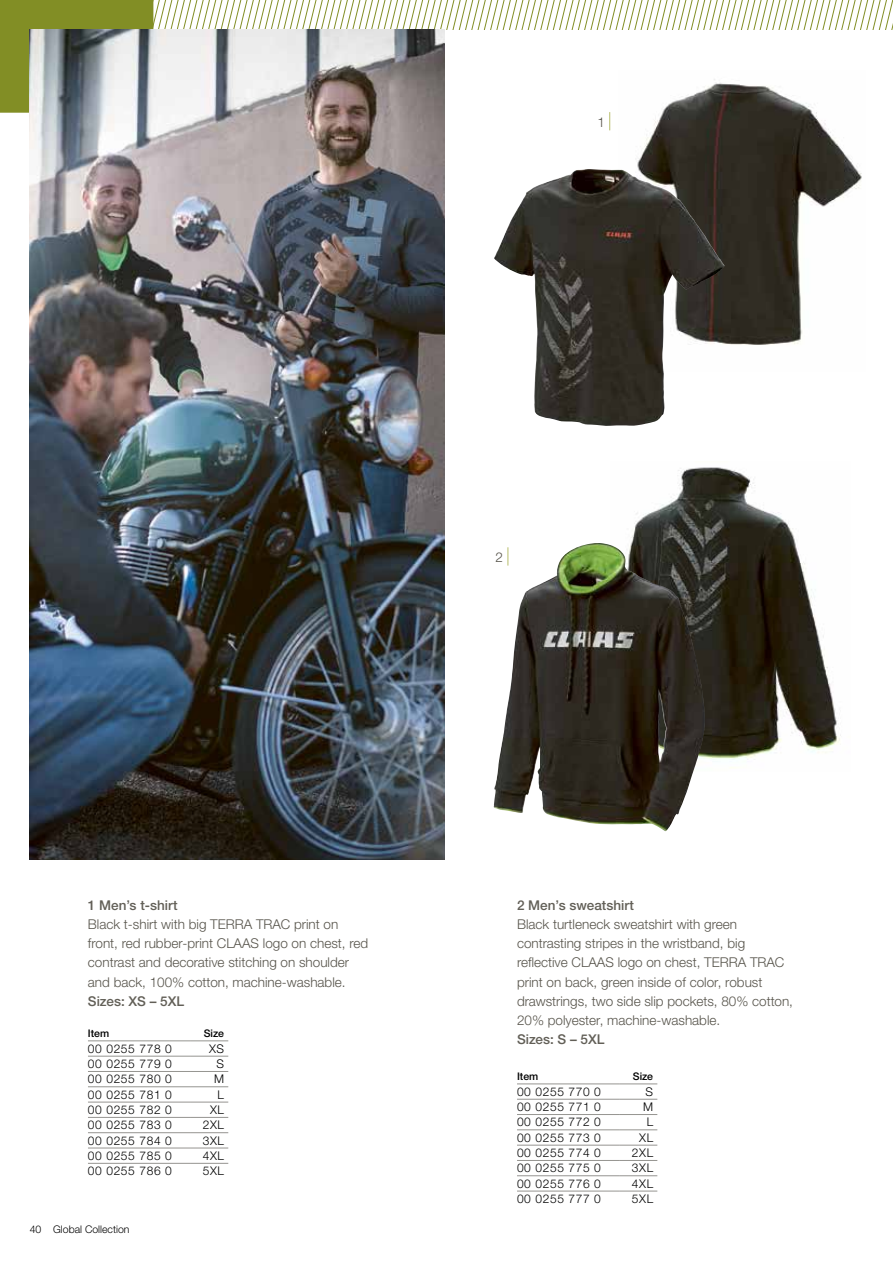
<style>
.page{position:relative;width:893px;height:1263px;background:#fff}
.page>*{position:absolute;margin:0;border:0;box-sizing:border-box;transform-origin:0 0}
.t1{font:300 13.5px/19.2px "CLAAS Helvetica Neue";color:#57544b}
.t2{font:500 13.5px "CLAAS Helvetica Neue";color:#625f57}
.t3{font:300 12px "CLAAS Helvetica Neue";letter-spacing:.05em;color:#000}
.t4{font:300 10.5px "CLAAS Helvetica Neue";color:#000}
.t5{font:500 10.5px "CLAAS Helvetica Neue";color:#000}
</style>
<div class="page">
<img style="left:630px;top:467px;width:211px;height:301px">
<img style="left:30px;top:130px;width:414px;height:729px">
<img style="left:637px;top:130px;width:225px;height:215px">
<img style="left:493px;top:544px;width:212px;height:287px">
<svg style="left:507px;top:547px;width:1px;height:19px"></svg>
<svg style="left:0;top:0;width:893px;height:130px"></svg>
<img style="left:494px;top:169px;width:231px;height:257px">
<hr style="left:88px;top:1040px;width:102px;height:1px;background:#959490">
<hr style="left:190px;top:1040px;width:38px;height:1px;background:#959490">
<hr style="left:88px;top:1056px;width:102px;height:1px;background:#959490">
<hr style="left:190px;top:1056px;width:38px;height:1px;background:#959490">
<hr style="left:88px;top:1071px;width:102px;height:1px;background:#959490">
<hr style="left:190px;top:1071px;width:38px;height:1px;background:#959490">
<hr style="left:88px;top:1086px;width:102px;height:1px;background:#959490">
<hr style="left:190px;top:1086px;width:38px;height:1px;background:#959490">
<hr style="left:88px;top:1102px;width:102px;height:1px;background:#959490">
<hr style="left:190px;top:1102px;width:38px;height:1px;background:#959490">
<hr style="left:88px;top:1117px;width:102px;height:1px;background:#959490">
<hr style="left:190px;top:1117px;width:38px;height:1px;background:#959490">
<hr style="left:88px;top:1132px;width:102px;height:1px;background:#959490">
<hr style="left:190px;top:1132px;width:38px;height:1px;background:#959490">
<hr style="left:88px;top:1148px;width:102px;height:1px;background:#959490">
<hr style="left:190px;top:1148px;width:38px;height:1px;background:#959490">
<hr style="left:88px;top:1163px;width:102px;height:1px;background:#959490">
<hr style="left:190px;top:1163px;width:38px;height:1px;background:#959490">
<hr style="left:517px;top:1084px;width:102px;height:1px;background:#959490">
<hr style="left:619px;top:1084px;width:38px;height:1px;background:#959490">
<hr style="left:517px;top:1099px;width:102px;height:1px;background:#959490">
<hr style="left:619px;top:1099px;width:38px;height:1px;background:#959490">
<hr style="left:517px;top:1114px;width:102px;height:1px;background:#959490">
<hr style="left:619px;top:1114px;width:38px;height:1px;background:#959490">
<hr style="left:517px;top:1129px;width:102px;height:1px;background:#959490">
<hr style="left:619px;top:1129px;width:38px;height:1px;background:#959490">
<hr style="left:517px;top:1145px;width:102px;height:1px;background:#959490">
<hr style="left:619px;top:1145px;width:38px;height:1px;background:#959490">
<hr style="left:517px;top:1160px;width:102px;height:1px;background:#959490">
<hr style="left:619px;top:1160px;width:38px;height:1px;background:#959490">
<hr style="left:517px;top:1175px;width:102px;height:1px;background:#959490">
<hr style="left:619px;top:1175px;width:38px;height:1px;background:#959490">
<hr style="left:517px;top:1191px;width:102px;height:1px;background:#959490">
<hr style="left:619px;top:1191px;width:38px;height:1px;background:#959490">
<p class="t1" style="left:597px;top:113px;width:9px">1</p>
<p class="t1" style="left:496px;top:548px;width:9px">2</p>
<p class="t2" style="left:88px;top:896px;width:91px">1 Men’s t-shirt</p>
<p class="t1" style="left:88px;top:915px;width:282px">Black t-shirt with big TERRA TRAC print on front, red rubber-print CLAAS logo on chest, red contrast and decorative stitching on shoulder and back, 100% cotton, machine-washable.</p>
<p class="t2" style="left:88px;top:992px;width:98px">Sizes: XS – 5XL</p>
<p class="t5" style="left:88px;top:1026px;width:23px">Item</p>
<p class="t5" style="left:204px;top:1026px;width:22px">Size</p>
<p class="t3" style="left:88px;top:1041px;width:85px">00 0255 778 0</p>
<p class="t3" style="left:209px;top:1041px;width:17px">XS</p>
<p class="t3" style="left:88px;top:1056px;width:85px">00 0255 779 0</p>
<p class="t3" style="left:216px;top:1056px;width:9px">S</p>
<p class="t3" style="left:88px;top:1071px;width:85px">00 0255 780 0</p>
<p class="t3" style="left:214px;top:1071px;width:11px">M</p>
<p class="t3" style="left:88px;top:1087px;width:85px">00 0255 781 0</p>
<p class="t3" style="left:218px;top:1087px;width:8px">L</p>
<p class="t3" style="left:88px;top:1102px;width:85px">00 0255 782 0</p>
<p class="t3" style="left:210px;top:1102px;width:15px">XL</p>
<p class="t3" style="left:88px;top:1117px;width:85px">00 0255 783 0</p>
<p class="t3" style="left:203px;top:1117px;width:23px">2XL</p>
<p class="t3" style="left:88px;top:1132px;width:85px">00 0255 784 0</p>
<p class="t3" style="left:203px;top:1132px;width:23px">3XL</p>
<p class="t3" style="left:88px;top:1148px;width:85px">00 0255 785 0</p>
<p class="t3" style="left:203px;top:1148px;width:23px">4XL</p>
<p class="t3" style="left:88px;top:1163px;width:85px">00 0255 786 0</p>
<p class="t3" style="left:203px;top:1163px;width:23px">5XL</p>
<p class="t4" style="left:30px;top:1223px;width:101px">40 Global Collection</p>
<p class="t2" style="left:517px;top:896px;width:118px">2 Men’s sweatshirt</p>
<p class="t1" style="left:517px;top:915px;width:277px">Black turtleneck sweatshirt with green contrasting stripes in the wristband, big reflective CLAAS logo on chest, TERRA TRAC print on back, green inside of color, robust drawstrings, two side slip pockets, 80% cotton, 20% polyester, machine-washable.</p>
<p class="t2" style="left:517px;top:1030px;width:89px">Sizes: S – 5XL</p>
<p class="t5" style="left:517px;top:1069px;width:23px">Item</p>
<p class="t5" style="left:633px;top:1069px;width:22px">Size</p>
<p class="t3" style="left:517px;top:1084px;width:85px">00 0255 770 0</p>
<p class="t3" style="left:645px;top:1084px;width:9px">S</p>
<p class="t3" style="left:517px;top:1099px;width:85px">00 0255 771 0</p>
<p class="t3" style="left:643px;top:1099px;width:11px">M</p>
<p class="t3" style="left:517px;top:1114px;width:85px">00 0255 772 0</p>
<p class="t3" style="left:647px;top:1114px;width:8px">L</p>
<p class="t3" style="left:517px;top:1130px;width:85px">00 0255 773 0</p>
<p class="t3" style="left:639px;top:1130px;width:15px">XL</p>
<p class="t3" style="left:517px;top:1145px;width:85px">00 0255 774 0</p>
<p class="t3" style="left:632px;top:1145px;width:23px">2XL</p>
<p class="t3" style="left:517px;top:1160px;width:85px">00 0255 775 0</p>
<p class="t3" style="left:632px;top:1160px;width:23px">3XL</p>
<p class="t3" style="left:517px;top:1176px;width:85px">00 0255 776 0</p>
<p class="t3" style="left:632px;top:1176px;width:23px">4XL</p>
<p class="t3" style="left:517px;top:1191px;width:85px">00 0255 777 0</p>
<p class="t3" style="left:632px;top:1191px;width:23px">5XL</p>
</div>
